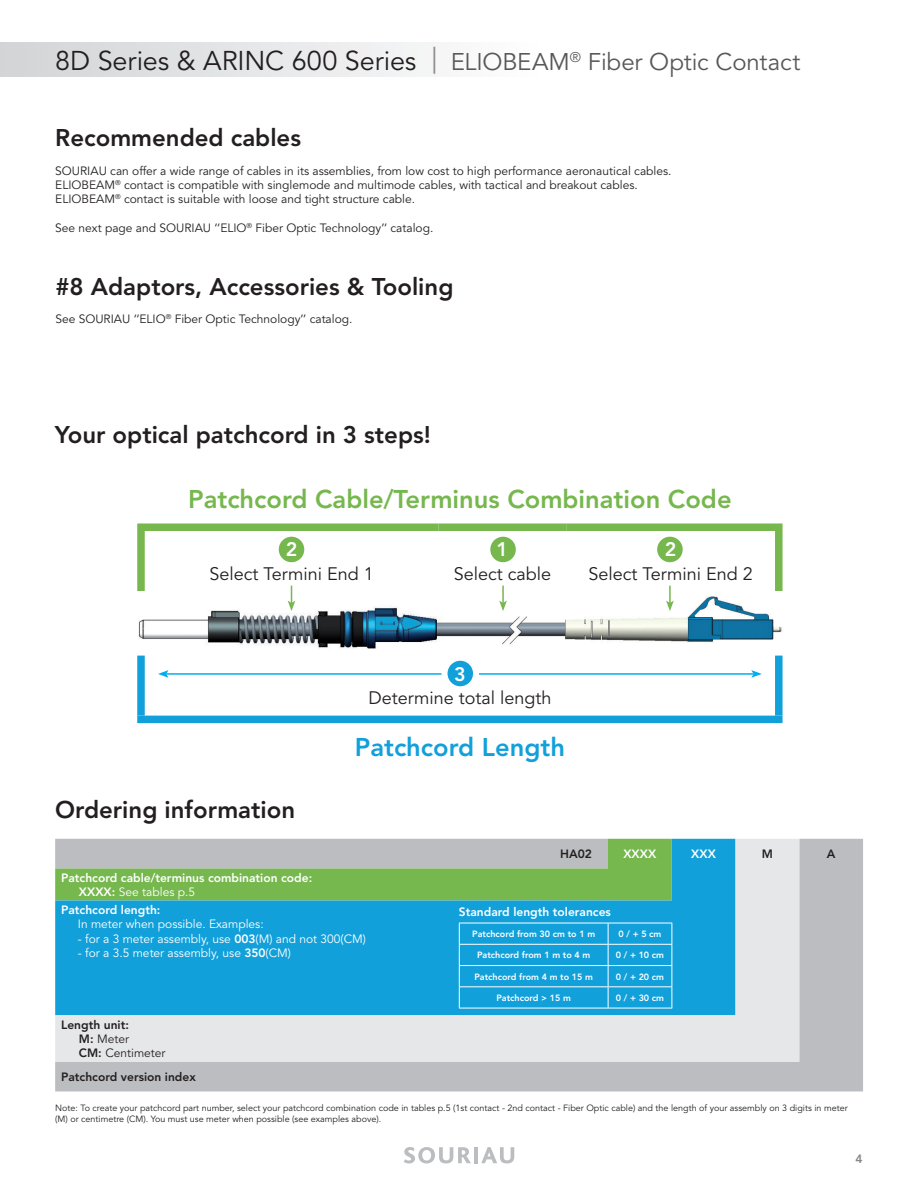
<style>
.page{position:relative;width:918px;height:1188px;background:#fff}
.page>*{position:absolute;margin:0;border:0;box-sizing:border-box;transform-origin:0 0}
.t1{font:800 25.5px "Avenir LT Std";color:#76b74e}
.t2{font:800 25.5px "Avenir LT Std";color:#12a0db}
.t3{font:800 24px "Avenir LT Std";color:#231f20}
.t4{font:24px "Avenir LT Std";letter-spacing:-.005em;color:#57585a}
.t5{font:800 19.5px "Avenir LT Std";color:#fff}
.t6{font:18px "Avenir LT Std";color:#231f20}
.t7{font:12px/14.4px "Avenir LT Std";color:#231f20}
.t8{font:800 12px/14.4px "Avenir LT Std";color:#fff}
.t9{font:12px "Avenir LT Std";color:#fff}
.t10{font:800 12px/14.4px "Avenir LT Std";color:#231f20}
.t11{font:800 12px "Avenir LT Std";color:#87898c}
.t12{font:9px/10.8px "Avenir LT Std";color:#231f20}
.t13{font:800 9px "Avenir LT Std";color:#fff}
.s1{font-size:27px;color:#231f20}
.s2{font-size:27px;color:#87898c}
.s3{font-weight:400}
.s4{font-weight:800}
</style>
<div class="page">
<div style="left:0;top:43px;width:544px;height:34px;background:linear-gradient(to right,#d2d3d6,#fefefe)"></div>
<svg style="left:404px;top:1147px;width:67px;height:16px"></svg>
<hr style="left:474px;top:1147px;width:4px;height:16px;background:#bcbdc0">
<svg style="left:481px;top:1147px;width:33px;height:16px"></svg>
<img style="left:138px;top:596px;width:644px;height:53px">
<hr style="left:166px;top:673px;width:588px;height:2px;background:#00aeef">
<svg style="left:751px;top:670px;width:11px;height:8px"></svg>
<svg style="left:158px;top:670px;width:11px;height:8px"></svg>
<div style="left:657px;top:537px;width:26px;height:25px;background:#76b74e;border-radius:50%"></div>
<div style="left:490px;top:537px;width:26px;height:25px;background:#76b74e;border-radius:50%"></div>
<div style="left:445px;top:658px;width:31px;height:31px;background:#12a0db;border-radius:50%"></div>
<div style="left:442px;top:655px;width:37px;height:37px;border:6px solid #fff;border-radius:50%"></div>
<div style="left:137px;top:656px;width:8px;height:60px;background:#12a0db"></div>
<div style="left:775px;top:656px;width:8px;height:60px;background:#12a0db"></div>
<div style="left:137px;top:716px;width:646px;height:7px;background:#12a0db"></div>
<div style="left:279px;top:537px;width:25px;height:25px;background:#76b74e;border-radius:50%"></div>
<div style="left:137px;top:523px;width:302px;height:8px;background:#76b74e"></div>
<div style="left:137px;top:531px;width:8px;height:60px;background:#76b74e"></div>
<div style="left:439px;top:523px;width:127px;height:8px;background:#76b74e"></div>
<div style="left:566px;top:523px;width:217px;height:8px;background:#76b74e"></div>
<div style="left:775px;top:531px;width:8px;height:60px;background:#76b74e"></div>
<svg style="left:499px;top:586px;width:8px;height:25px"></svg>
<svg style="left:666px;top:586px;width:8px;height:25px"></svg>
<svg style="left:288px;top:586px;width:7px;height:25px"></svg>
<div style="left:55px;top:839px;width:808px;height:252px;background:#bcbdc0"></div>
<svg style="left:55px;top:839px;width:744px;height:223px;background:#6cbaca"></svg>
<hr style="left:459px;top:923px;width:149px;height:1px;background:#fff">
<hr style="left:608px;top:923px;width:64px;height:1px;background:#fff">
<hr style="left:459px;top:944px;width:149px;height:1px;background:#fff">
<hr style="left:608px;top:944px;width:64px;height:1px;background:#fff">
<hr style="left:459px;top:965px;width:149px;height:1px;background:#fff">
<hr style="left:608px;top:965px;width:64px;height:1px;background:#fff">
<hr style="left:459px;top:986px;width:149px;height:1px;background:#fff">
<svg style="left:459px;top:923px;width:1px;height:85px"></svg>
<hr style="left:608px;top:986px;width:64px;height:1px;background:#fff">
<svg style="left:608px;top:923px;width:1px;height:85px"></svg>
<svg style="left:672px;top:923px;width:1px;height:85px"></svg>
<hr style="left:459px;top:1008px;width:149px;height:1px;background:#fff">
<hr style="left:608px;top:1008px;width:64px;height:1px;background:#fff">
<h2 class="t4" style="left:55px;top:48px;width:747px"><span class="s1">8D Series &amp; ARINC 600 Series</span> <span class="s2">|</span> ELIOBEAM<sup>®</sup> Fiber Optic Contact</h2>
<h2 class="t3" style="left:55px;top:123px;width:247px">Recommended cables</h2>
<p class="t7" style="left:55px;top:164px;width:618px">SOURIAU can offer a wide range of cables in its assemblies, from low cost to high performance aeronautical cables.<br>ELIOBEAM<sup>®</sup> contact is compatible with singlemode and multimode cables, with tactical and breakout cables.<br>ELIOBEAM<sup>®</sup> contact is suitable with loose and tight structure cable.</p>
<p class="t7" style="left:55px;top:221px;width:380px">See next page and SOURIAU ‘‘ELIO<sup>®</sup> Fiber Optic Technology’’ catalog.</p>
<h2 class="t3" style="left:55px;top:272px;width:400px">#8 Adaptors, Accessories &amp; Tooling</h2>
<p class="t7" style="left:55px;top:312px;width:299px">See SOURIAU ‘‘ELIO<sup>®</sup> Fiber Optic Technology’’ catalog.</p>
<h2 class="t3" style="left:55px;top:421px;width:378px">Your optical patchcord in 3 steps!</h2>
<h1 class="t1" style="left:188px;top:484px;width:545px">Patchcord Cable/Terminus Combination Code</h1>
<h3 class="t5" style="left:286px;top:538px;width:13px">2</h3>
<h3 class="t6" style="left:210px;top:564px;width:166px">Select Termini End 1</h3>
<h3 class="t5" style="left:665px;top:538px;width:13px">2</h3>
<h3 class="t6" style="left:588px;top:564px;width:166px">Select Termini End 2</h3>
<h3 class="t5" style="left:497px;top:538px;width:13px">1</h3>
<h3 class="t6" style="left:454px;top:564px;width:99px">Select cable</h3>
<h3 class="t5" style="left:454px;top:662px;width:13px">3</h3>
<h3 class="t6" style="left:368px;top:687px;width:184px">Determine total length</h3>
<h1 class="t2" style="left:355px;top:732px;width:212px">Patchcord Length</h1>
<h2 class="t3" style="left:55px;top:795px;width:241px">Ordering information</h2>
<p class="t8" style="left:79px;top:871px;width:235px;text-indent:-18px">Patchcord cable/terminus combination code:<br>XXXX: <span class="s3">See tables p.5</span></p>
<p class="t8" style="left:61px;top:903px;width:101px">Patchcord length:</p>
<p class="t9" style="left:78px;top:917px;width:187px">In meter when possible. Examples:</p>
<p class="t9" style="left:78px;top:932px;width:290px">- for a 3 meter assembly, use <span class="s4">003</span>(M) and not 300(CM)</p>
<p class="t9" style="left:78px;top:946px;width:215px">- for a 3.5 meter assembly, use <span class="s4">350</span>(CM)</p>
<p class="t10" style="left:79px;top:1017px;width:88px;text-indent:-18px">Length unit:<br>M: <span class="s3">Meter<br></span>CM: <span class="s3">Centimeter</span></p>
<p class="t10" style="left:61px;top:1070px;width:136px">Patchcord version index</p>
<p class="t10" style="left:560px;top:847px;width:33px">HA02</p>
<p class="t8" style="left:623px;top:847px;width:34px">XXXX</p>
<p class="t8" style="left:691px;top:847px;width:26px">XXX</p>
<p class="t10" style="left:762px;top:847px;width:13px">M</p>
<p class="t10" style="left:827px;top:847px;width:10px">A</p>
<p class="t8" style="left:459px;top:905px;width:154px">Standard length tolerances</p>
<p class="t13" style="left:472px;top:929px;width:124px">Patchcord from 30 cm to 1 m</p>
<p class="t13" style="left:619px;top:929px;width:44px">0 / + 5 cm</p>
<p class="t13" style="left:477px;top:950px;width:115px">Patchcord from 1 m to 4 m</p>
<p class="t13" style="left:616px;top:950px;width:50px">0 / + 10 cm</p>
<p class="t13" style="left:474px;top:971px;width:120px">Patchcord from 4 m to 15 m</p>
<p class="t13" style="left:616px;top:971px;width:50px">0 / + 20 cm</p>
<p class="t13" style="left:496px;top:992px;width:76px">Patchcord &gt; 15 m</p>
<p class="t13" style="left:616px;top:992px;width:50px">0 / + 30 cm</p>
<p class="t12" style="left:55px;top:1103px;width:794px">Note: To create your patchcord part number, select your patchcord combination code in tables p.5 (1st contact - 2nd contact - Fiber Optic cable) and the length of your assembly on 3 digits in meter (M) or centimetre (CM). You must use meter when possible (see examples above).</p>
<p class="t11" style="left:856px;top:1152px;width:9px">4</p>
</div>
